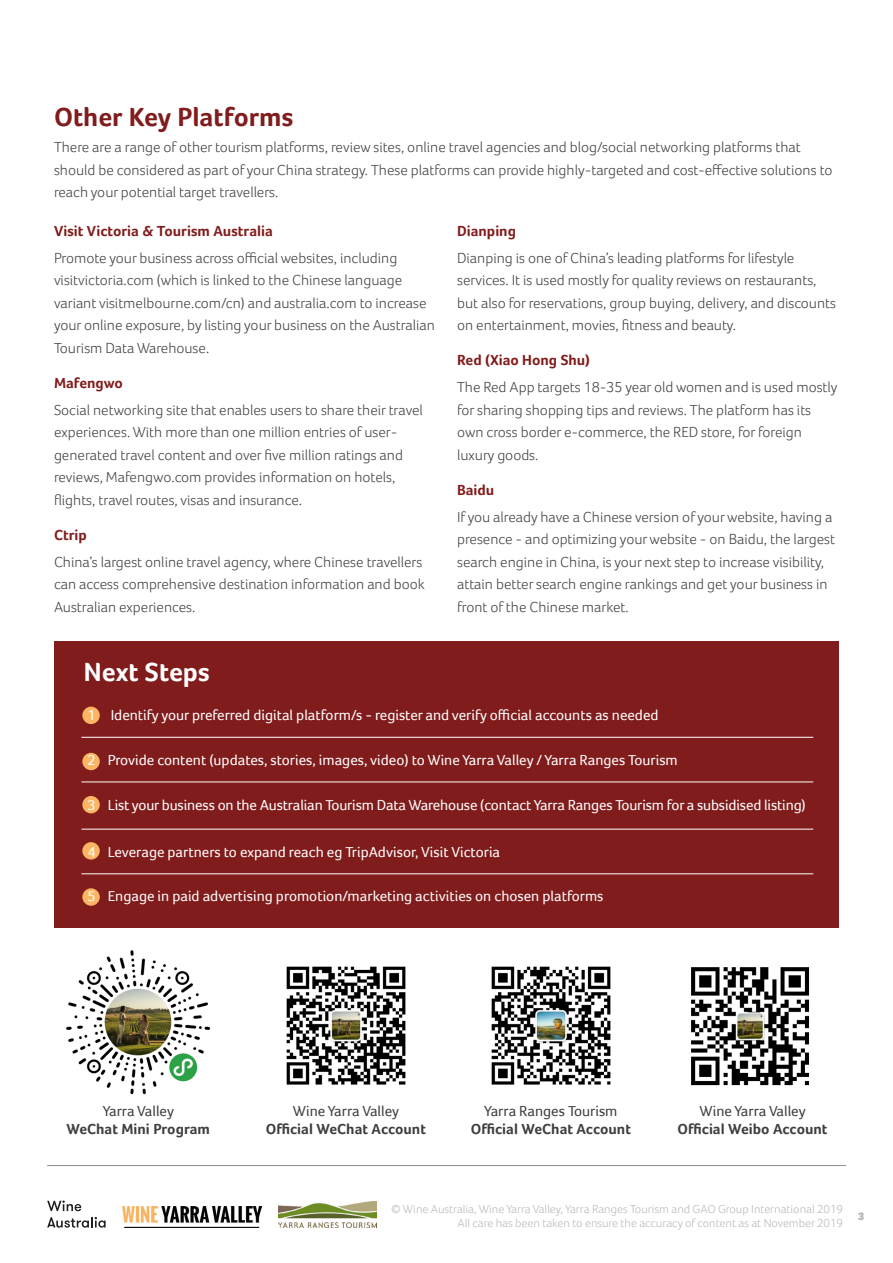
<style>
.page{position:relative;width:893px;height:1263px;background:#fff}
.page>*{position:absolute;margin:0;border:0;box-sizing:border-box;transform-origin:0 0}
.Foco_Title_18pt{font:700 27px "Foco";color:#811c1c}
.Foco_Title_18pt-2{font:700 27px "Foco";color:#fff}
.Foco_10{font:300 15px/22.5px "Foco";color:#3e3e3f}
.Foco_Next_steps{font:15px "Foco";color:#fff}
.Foco_10-2{font:700 15px/18px "Foco";color:#3e3e3f;text-align:center}
.Foco_10-3{font:700 15px "Foco";color:#811c1c}
.t1{font:300 12px/14.4px "Foco";color:#b8b8b8;text-align:right}
.t2{font:900 11.25px "Foco";color:#b8b8b8}
.s1{font-weight:400}
</style>
<div class="page">
<img style="left:123px;top:1206px;width:138px;height:22px">
<svg style="left:47px;top:1200px;width:34px;height:11px"></svg>
<svg style="left:47px;top:1217px;width:59px;height:11px"></svg>
<img style="left:279px;top:1202px;width:97px;height:25px">
<div style="left:54px;top:641px;width:785px;height:286px;background:#811c1c"></div>
<div style="left:82px;top:796px;width:18px;height:17px;background:#fcb562;border-radius:50%"></div>
<div style="left:82px;top:842px;width:18px;height:17px;background:#fcb562;border-radius:50%"></div>
<div style="left:82px;top:888px;width:18px;height:18px;background:#fcb562;border-radius:50%"></div>
<div style="left:82px;top:707px;width:18px;height:17px;background:#fcb562;border-radius:50%"></div>
<div style="left:82px;top:753px;width:18px;height:17px;background:#fcb562;border-radius:50%"></div>
<hr style="left:81px;top:737px;width:732px;height:1px;background:#fff">
<hr style="left:81px;top:781px;width:732px;height:1px;background:#fff">
<hr style="left:81px;top:829px;width:732px;height:1px;background:#fff">
<hr style="left:81px;top:873px;width:732px;height:1px;background:#fff">
<img style="left:286px;top:966px;width:120px;height:119px">
<img style="left:691px;top:967px;width:119px;height:119px">
<img style="left:491px;top:966px;width:120px;height:119px">
<img style="left:66px;top:950px;width:145px;height:145px">
<hr style="left:47px;top:1165px;width:799px;height:1px;background:#8e8e88">
<p class="Foco_Title_18pt" style="left:54px;top:103px;width:241px">Other Key Platforms</p>
<p class="Foco_10" style="left:54px;top:136px;width:780px">There are a range of other tourism platforms, review sites, online travel agencies and blog/social networking platforms that should be considered as part of your China strategy. These platforms can provide highly-targeted and cost-effective solutions to reach your potential target travellers.</p>
<p class="Foco_10-3" style="left:54px;top:223px;width:220px">Visit Victoria &amp; Tourism Australia</p>
<p class="Foco_10" style="left:54px;top:246px;width:383px">Promote your business across official websites, including visitvictoria.com (which is linked to the Chinese language variant visitmelbourne.com/cn) and australia.com to increase your online exposure, by listing your business on the Australian Tourism Data Warehouse.</p>
<p class="Foco_10-3" style="left:54px;top:375px;width:71px">Mafengwo</p>
<p class="Foco_10" style="left:54px;top:398px;width:370px">Social networking site that enables users to share their travel experiences. With more than one million entries of user&shy;generated travel content and over five million ratings and reviews, Mafengwo.com provides information on hotels, flights, travel routes, visas and insurance.</p>
<p class="Foco_10-3" style="left:54px;top:527px;width:34px">Ctrip</p>
<p class="Foco_10" style="left:54px;top:550px;width:372px">China’s largest online travel agency, where Chinese travellers can access comprehensive destination information and book<br>Australian experiences.</p>
<p class="Foco_10-3" style="left:457px;top:223px;width:60px">Dianping</p>
<p class="Foco_10" style="left:457px;top:246px;width:380px">Dianping is one of China’s leading platforms for lifestyle services. It is used mostly for quality reviews on restaurants, but also for reservations, group buying, delivery, and discounts on entertainment, movies, fitness and beauty.</p>
<p class="Foco_10-3" style="left:457px;top:352px;width:134px">Red (Xiao Hong Shu)</p>
<p class="Foco_10" style="left:457px;top:376px;width:382px">The Red App targets 18-35 year old women and is used mostly for sharing shopping tips and reviews. The platform has its own cross border e-commerce, the RED store, for foreign luxury goods.</p>
<p class="Foco_10-3" style="left:457px;top:482px;width:39px">Baidu</p>
<p class="Foco_10" style="left:457px;top:505px;width:379px">If you already have a Chinese version of your website, having a presence - and optimizing your website - on Baidu, the largest search engine in China, is your next step to increase visibility, attain better search engine rankings and get your business in front of the Chinese market.</p>
<p class="Foco_Title_18pt-2" style="left:84px;top:657px;width:127px">Next Steps</p>
<p class="Foco_Next_steps" style="left:87px;top:706px;width:573px">1 Identify your preferred digital platform/s - register and verify official accounts as needed</p>
<p class="Foco_Next_steps" style="left:87px;top:751px;width:592px">2 Provide content (updates, stories, images, video) to Wine Yarra Valley / Yarra Ranges Tourism</p>
<p class="Foco_Next_steps" style="left:87px;top:796px;width:720px">3 List your business on the Australian Tourism Data Warehouse (contact Yarra Ranges Tourism for a subsidised listing)</p>
<p class="Foco_Next_steps" style="left:87px;top:843px;width:414px">4 Leverage partners to expand reach eg TripAdvisor, Visit Victoria</p>
<p class="Foco_Next_steps" style="left:87px;top:888px;width:518px">5 Engage in paid advertising promotion/marketing activities on chosen platforms</p>
<p class="Foco_10-2" style="left:66px;top:1102px;width:145px"><span class="s1">Yarra Valley<br></span>WeChat Mini Program</p>
<p class="Foco_10-2" style="left:266px;top:1102px;width:162px"><span class="s1">Wine Yarra Valley<br></span>Official WeChat Account</p>
<p class="Foco_10-2" style="left:677px;top:1102px;width:152px"><span class="s1">Wine Yarra Valley<br></span>Official Weibo Account</p>
<p class="Foco_10-2" style="left:471px;top:1102px;width:162px"><span class="s1">Yarra Ranges Tourism<br></span>Official WeChat Account</p>
<p class="t1" style="left:391px;top:1202px;width:453px">© Wine Australia, Wine Yarra Valley, Yarra Ranges Tourism and GAO Group International 2019<br>All care has been taken to ensure the accuracy of content as at November 2019</p>
<p class="t2" style="left:858px;top:1209px;width:8px">3</p>
</div>
